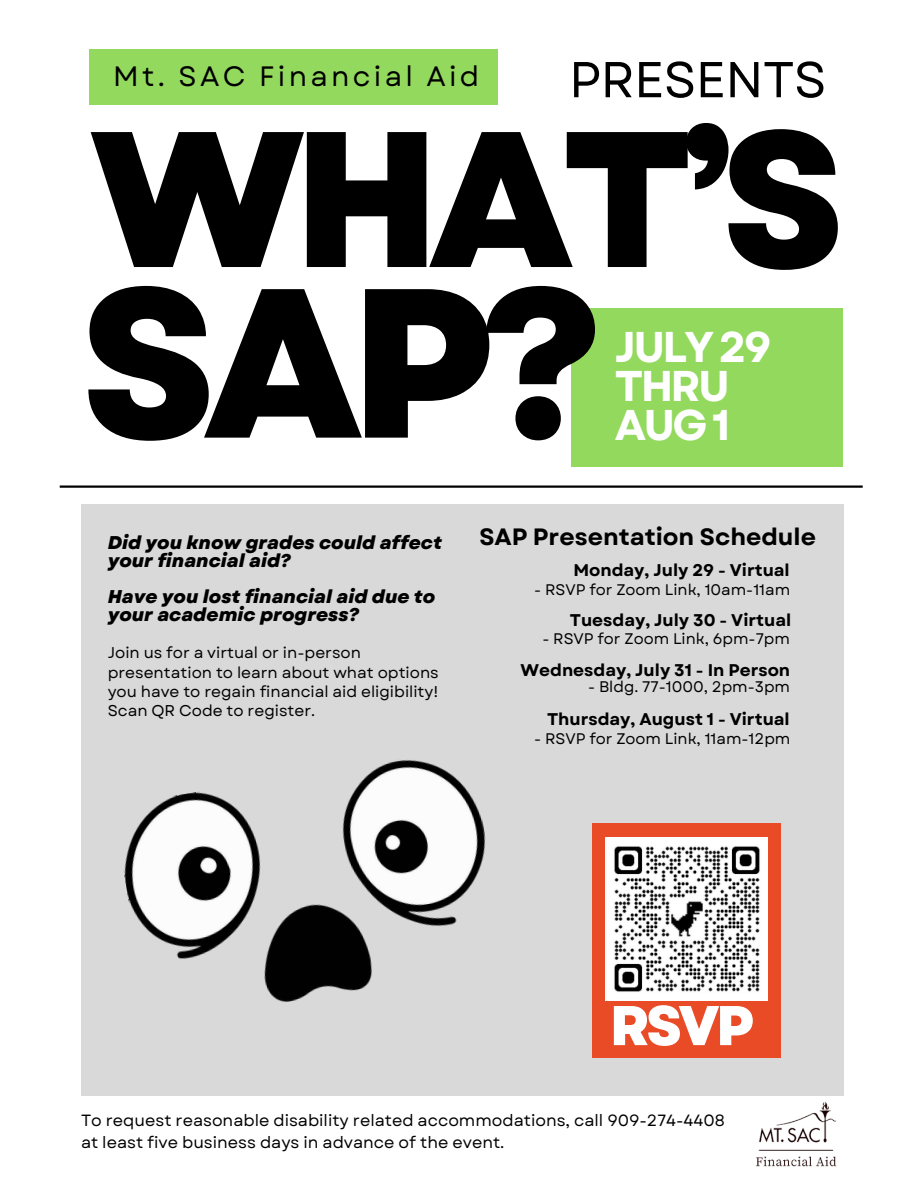
<style>
.page{position:relative;width:918px;height:1188px;background:#fff}
.page>*{position:absolute;margin:0;border:0;box-sizing:border-box;transform-origin:0 0}
.t1{font:800 212.1px "Garet";color:#000}
.t2{font:800 192.75px "Garet";color:#000}
.t3{font:800 55.8px "Garet";color:#fff}
.t4{font:50.25px "Garet";letter-spacing:-.015em;color:#000}
.t5{font:700 43.05px/38.7px "Garet";letter-spacing:-.065em;color:#fff}
.t6{font:28.05px "Garet";letter-spacing:.12em;color:#000}
.t7{font:700 23.55px "Garet";color:#000}
.t8{font:italic 800 18.45px/18px "Garet";color:#000}
.t9{font:700 16.95px "Garet";color:#000}
.t10{font:16.2px/21.9px "Garet";color:#000}
.t11{font:15.6px/19.2px "Garet";color:#000}
.t12{font:15.3px "Garet";color:#000}
</style>
<div class="page">
<hr style="left:60px;top:485px;width:803px;height:3px;background:#000">
<div style="left:81px;top:505px;width:762px;height:591px;background:#d9d9d9"></div>
<div style="left:593px;top:823px;width:188px;height:234px;background:#e94b27"></div>
<div style="left:90px;top:49px;width:408px;height:56px;background:#93d95e"></div>
<div style="left:572px;top:308px;width:271px;height:158px;background:#93d95e"></div>
<img style="left:124px;top:760px;width:362px;height:243px">
<img style="left:756px;top:1101px;width:81px;height:66px">
<img style="left:605px;top:837px;width:162px;height:163px">
<h6 class="t6" style="left:113px;top:56px;width:368px">Mt. SAC Financial Aid</h6>
<p class="t4" style="left:569px;top:43px;width:259px">PRESENTS</p>
<p class="t2" style="left:90px;top:61px;width:757px">WHAT’S</p>
<p class="t1" style="left:81px;top:211px;width:522px">SAP?</p>
<p class="t5" style="left:615px;top:328px;width:158px">JULY 29<br>THRU<br>AUG 1</p>
<p class="t8" style="left:108px;top:534px;width:336px">Did you know grades could affect your financial aid?</p>
<p class="t8" style="left:108px;top:588px;width:329px">Have you lost financial aid due to your academic progress?</p>
<p class="t11" style="left:108px;top:644px;width:333px">Join us for a virtual or in-person presentation to learn about what options you have to regain financial aid eligibility!<br>Scan QR Code to register.</p>
<p class="t7" style="left:479px;top:520px;width:338px">SAP Presentation Schedule</p>
<p class="t9" style="left:573px;top:557px;width:218px">Monday, July 29 - Virtual</p>
<p class="t9" style="left:570px;top:608px;width:223px">Tuesday, July 30 - Virtual</p>
<p class="t9" style="left:521px;top:658px;width:271px">Wednesday, July 31 - In Person</p>
<p class="t9" style="left:547px;top:707px;width:244px">Thursday, August 1 - Virtual</p>
<h2 class="t12" style="left:534px;top:578px;width:257px">- RSVP for Zoom Link, 10am-11am</h2>
<p class="t12" style="left:542px;top:628px;width:249px">- RSVP for Zoom Link, 6pm-7pm</p>
<p class="t12" style="left:588px;top:676px;width:203px">- Bldg. 77-1000, 2pm-3pm</p>
<p class="t12" style="left:534px;top:728px;width:258px">- RSVP for Zoom Link, 11am-12pm</p>
<h4 class="t3" style="left:610px;top:985px;width:146px">RSVP</h4>
<p class="t10" style="left:81px;top:1110px;width:645px">To request reasonable disability related accommodations, call 909-274-4408 at least five business days in advance of the event.</p>
</div>
